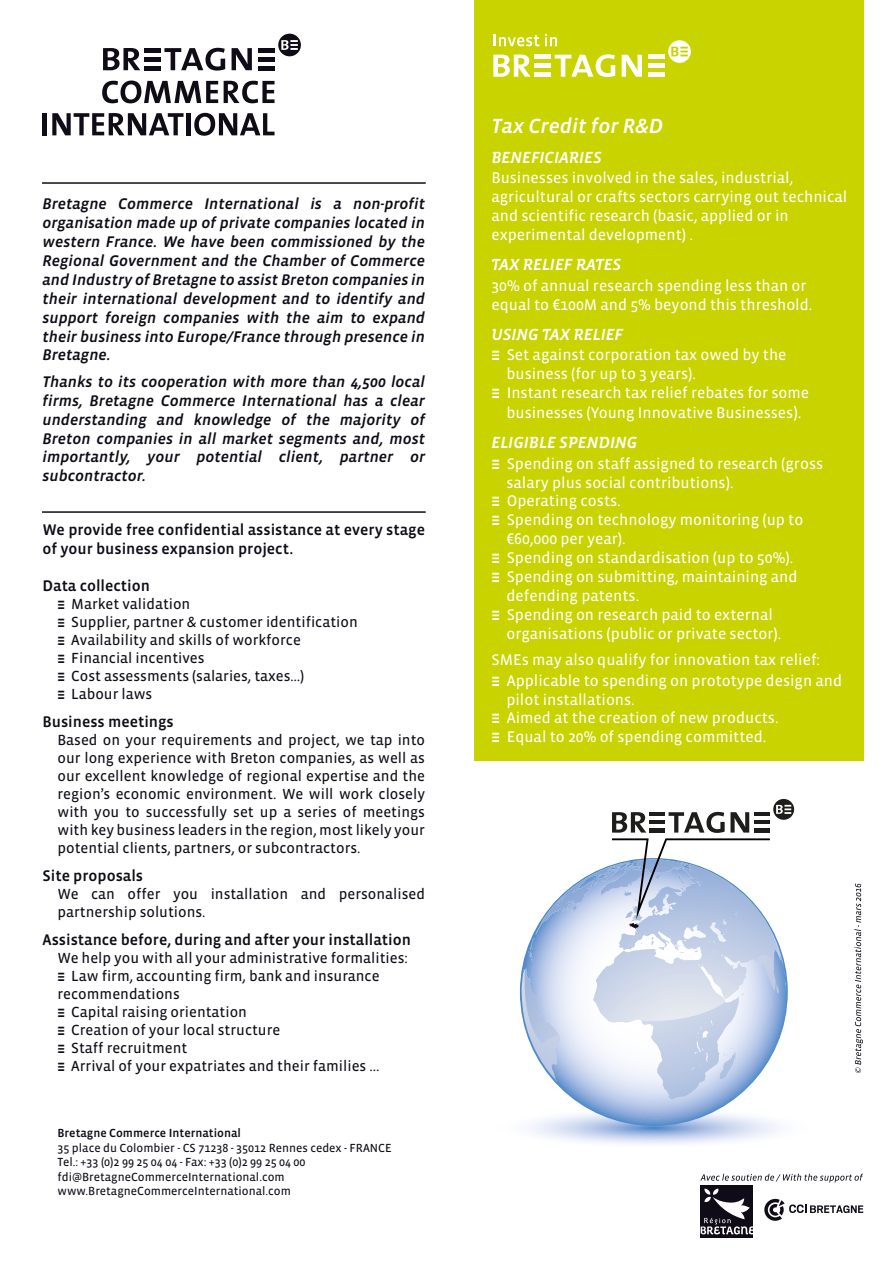
<style>
.page{position:relative;width:893px;height:1263px;background:#fff}
.page>*{position:absolute;margin:0;border:0;box-sizing:border-box;transform-origin:0 0}
.t1{font:italic 21px "Vista Sans Med";color:#fff}
.t2{font:16.5px "Vista Sans Alt Med Ita";color:#fff}
.t3{font:15.75px/18.9px "Vista Sans Reg";color:#fff}
.t4{font:italic 15.75px/18.9px "Vista Sans Med";color:#0f0b17;text-align:justify}
.t5{font:15.75px/18.9px "Vista Sans Med";color:#0f0b17}
.t6{font:15px/18px "Vista Sans Reg";color:#0f0b17}
.t7{font:12px/14.4px "Vista Sans Reg";color:#0f0b17}
.t8{font:12px "Vista Sans Med";color:#0f0b17}
.s1{font-family:"B Efont";font-size:12px}
.s2{font-family:"B Efont";font-size:13.5px}
.s3{font-size:16.5px}
</style>
<div class="page">
<div style="left:474px;top:0;width:389px;height:761px;background:#c8d300"></div>
<svg style="left:494px;top:34px;width:63px;height:12px"></svg>
<svg style="left:668px;top:40px;width:23px;height:23px"></svg>
<div style="left:648px;top:72px;width:16px;height:5px;background:#fff"></div>
<hr style="left:648px;top:55px;width:16px;height:4px;background:#fff">
<hr style="left:648px;top:64px;width:16px;height:4px;background:#fff">
<svg style="left:493px;top:55px;width:37px;height:22px"></svg>
<svg style="left:555px;top:54px;width:60px;height:23px"></svg>
<svg style="left:622px;top:55px;width:20px;height:22px"></svg>
<div style="left:534px;top:72px;width:17px;height:5px;background:#fff"></div>
<hr style="left:534px;top:55px;width:17px;height:4px;background:#fff">
<hr style="left:534px;top:64px;width:17px;height:4px;background:#fff">
<hr style="left:42px;top:182px;width:384px;height:2px;background:#0f0b17">
<hr style="left:42px;top:511px;width:384px;height:2px;background:#0f0b17">
<svg style="left:854px;top:883px;width:9px;height:190px"></svg>
<svg style="left:278px;top:34px;width:23px;height:22px"></svg>
<hr style="left:258px;top:66px;width:17px;height:4px;background:#0f0b17">
<hr style="left:258px;top:48px;width:17px;height:4px;background:#0f0b17">
<hr style="left:258px;top:57px;width:17px;height:4px;background:#0f0b17">
<svg style="left:103px;top:48px;width:37px;height:22px"></svg>
<svg style="left:164px;top:48px;width:61px;height:23px"></svg>
<svg style="left:232px;top:48px;width:20px;height:22px"></svg>
<hr style="left:144px;top:66px;width:17px;height:4px;background:#0f0b17">
<hr style="left:144px;top:48px;width:17px;height:4px;background:#0f0b17">
<hr style="left:144px;top:57px;width:17px;height:4px;background:#0f0b17">
<svg style="left:102px;top:81px;width:116px;height:22px"></svg>
<svg style="left:224px;top:81px;width:50px;height:22px"></svg>
<hr style="left:43px;top:113px;width:4px;height:22px;background:#0f0b17">
<svg style="left:52px;top:113px;width:132px;height:22px"></svg>
<div style="left:186px;top:113px;width:5px;height:22px;background:#0f0b17"></div>
<svg style="left:194px;top:113px;width:80px;height:23px"></svg>
<svg style="left:764px;top:1199px;width:99px;height:22px"></svg>
<div style="left:701px;top:1185px;width:52px;height:52px;background:#0f0b17"></div>
<svg style="left:701px;top:1188px;width:52px;height:46px"></svg>
<svg style="left:700px;top:1174px;width:163px;height:8px"></svg>
<svg style="left:528px;top:1106px;width:253px;height:39px"></svg>
<svg style="left:520px;top:858px;width:268px;height:268px"></svg>
<svg style="left:612px;top:799px;width:182px;height:129px"></svg>
<hr style="left:650px;top:828px;width:15px;height:4px;background:#1d1d1b">
<hr style="left:650px;top:812px;width:15px;height:4px;background:#1d1d1b">
<hr style="left:650px;top:820px;width:15px;height:4px;background:#1d1d1b">
<p class="t4" style="left:43px;top:195px;width:384px">Bretagne Commerce International is a non-profit organisation made up of private companies located in western France. We have been commissioned by the Regional Government and the Chamber of Commerce and Industry of Bretagne to assist Breton companies in their international development and to identify and support foreign companies with the aim to expand their business into Europe/France through presence in Bretagne.</p>
<p class="t4" style="left:43px;top:372px;width:384px">Thanks to its cooperation with more than 4,500 local firms, Bretagne Commerce International has a clear understanding and knowledge of the majority of Breton companies in all market segments and, most importantly, your potential client, partner or subcontractor.</p>
<p class="t5" style="left:43px;top:521px;width:384px">We provide free confidential assistance at every stage of your business expansion project.</p>
<p class="t5" style="left:43px;top:576px;width:109px">Data collection</p>
<p class="t6" style="left:58px;top:595px;width:302px"><span class="s1">E</span> Market validation<br><span class="s1">E</span> Supplier, partner &amp; customer identification<br><span class="s1">E</span> Availability and skills of workforce<br><span class="s1">E</span> Financial incentives<br><span class="s1">E</span> Cost assessments (salaries, taxes…)<br><span class="s1">E</span> Labour laws</p>
<p class="t5" style="left:43px;top:712px;width:133px">Business meetings</p>
<p class="t6" style="left:58px;top:731px;width:369px;text-align:justify">Based on your requirements and project, we tap into our long experience with Breton companies, as well as our excellent knowledge of regional expertise and the region’s economic environment. We will work closely with you to successfully set up a series of meetings with key business leaders in the region, most likely your potential clients, partners, or subcontractors.</p>
<p class="t5" style="left:43px;top:866px;width:102px">Site proposals</p>
<p class="t6" style="left:58px;top:885px;width:369px">We can offer you installation and personalised partnership solutions.</p>
<p class="t5" style="left:43px;top:930px;width:370px">Assistance before, during and after your installation</p>
<p class="t6" style="left:58px;top:949px;width:352px">We help you with all your administrative formalities:<br><span class="s1">E</span> Law firm, accounting firm, bank and insurance recommendations<br><span class="s1">E</span> Capital raising orientation<br><span class="s1">E</span> Creation of your local structure<br><span class="s1">E</span> Staff recruitment<br><span class="s1">E</span> Arrival of your expatriates and their families ...</p>
<p class="t8" style="left:58px;top:1127px;width:185px">Bretagne Commerce International</p>
<p class="t7" style="left:58px;top:1141px;width:336px">35 place du Colombier - CS 71238 - 35012 Rennes cedex - FRANCE Tel.: +33 (0)2 99 25 04 04 - Fax: +33 (0)2 99 25 04 00 fdi@BretagneCommerceInternational.com www.BretagneCommerceInternational.com</p>
<h1 class="t1" style="left:491px;top:115px;width:173px">Tax Credit for R&amp;D</h1>
<p class="t2" style="left:491px;top:149px;width:112px">BENEFICIARIES</p>
<p class="t3" style="left:491px;top:169px;width:357px">Businesses involved in the sales, industrial, agricultural or crafts sectors carrying out technical and scientific research (basic, applied or in experimental development) .</p>
<p class="t2" style="left:491px;top:256px;width:131px">TAX RELIEF RATES</p>
<p class="t3" style="left:491px;top:276px;width:322px">30% of annual research spending less than or equal to €100M and 5% beyond this threshold.</p>
<p class="t2" style="left:491px;top:326px;width:133px">USING TAX RELIEF</p>
<p class="t3" style="left:491px;top:346px;width:297px"><span class="s2">E</span> Set against corporation tax owed by the</p>
<p class="t3" style="left:506px;top:365px;width:191px">business (for up to 3 years).</p>
<p class="t3" style="left:491px;top:384px;width:319px"><span class="s2">E</span> Instant research tax relief rebates for some</p>
<p class="t3" style="left:506px;top:404px;width:297px">businesses (Young Innovative Businesses<span class="s3">).</span></p>
<p class="t2" style="left:491px;top:434px;width:147px">ELIGIBLE SPENDING</p>
<p class="t3" style="left:491px;top:454px;width:333px"><span class="s2">E</span> Spending on staff assigned to research (gross</p>
<p class="t3" style="left:506px;top:473px;width:229px">salary plus social contributions).</p>
<p class="t3" style="left:491px;top:492px;width:131px"><span class="s2">E</span> Operating costs.</p>
<p class="t3" style="left:491px;top:511px;width:313px"><span class="s2">E</span> Spending on technology monitoring (up to</p>
<p class="t3" style="left:506px;top:530px;width:121px">€60,000 per year).</p>
<p class="t3" style="left:491px;top:549px;width:303px"><span class="s2">E</span> Spending on standardisation (up to 50%).</p>
<p class="t3" style="left:491px;top:568px;width:308px"><span class="s2">E</span> Spending on submitting, maintaining and</p>
<p class="t3" style="left:506px;top:587px;width:134px">defending patents.</p>
<p class="t3" style="left:491px;top:605px;width:283px"><span class="s2">E</span> Spending on research paid to external</p>
<p class="t3" style="left:506px;top:624px;width:277px">organisations (public or private sector).</p>
<p class="t3" style="left:491px;top:650px;width:352px;line-height:20.4px">SMEs may also qualify for innovation tax relief:<br><span class="s2">E</span> Applicable to spending on prototype design and</p>
<p class="t3" style="left:491px;top:690px;width:289px;text-indent:15px">pilot installations.<br><span class="s2">E</span> Aimed at the creation of new products.<br><span class="s2">E</span> Equal to 20% of spending committed.</p>
</div>
